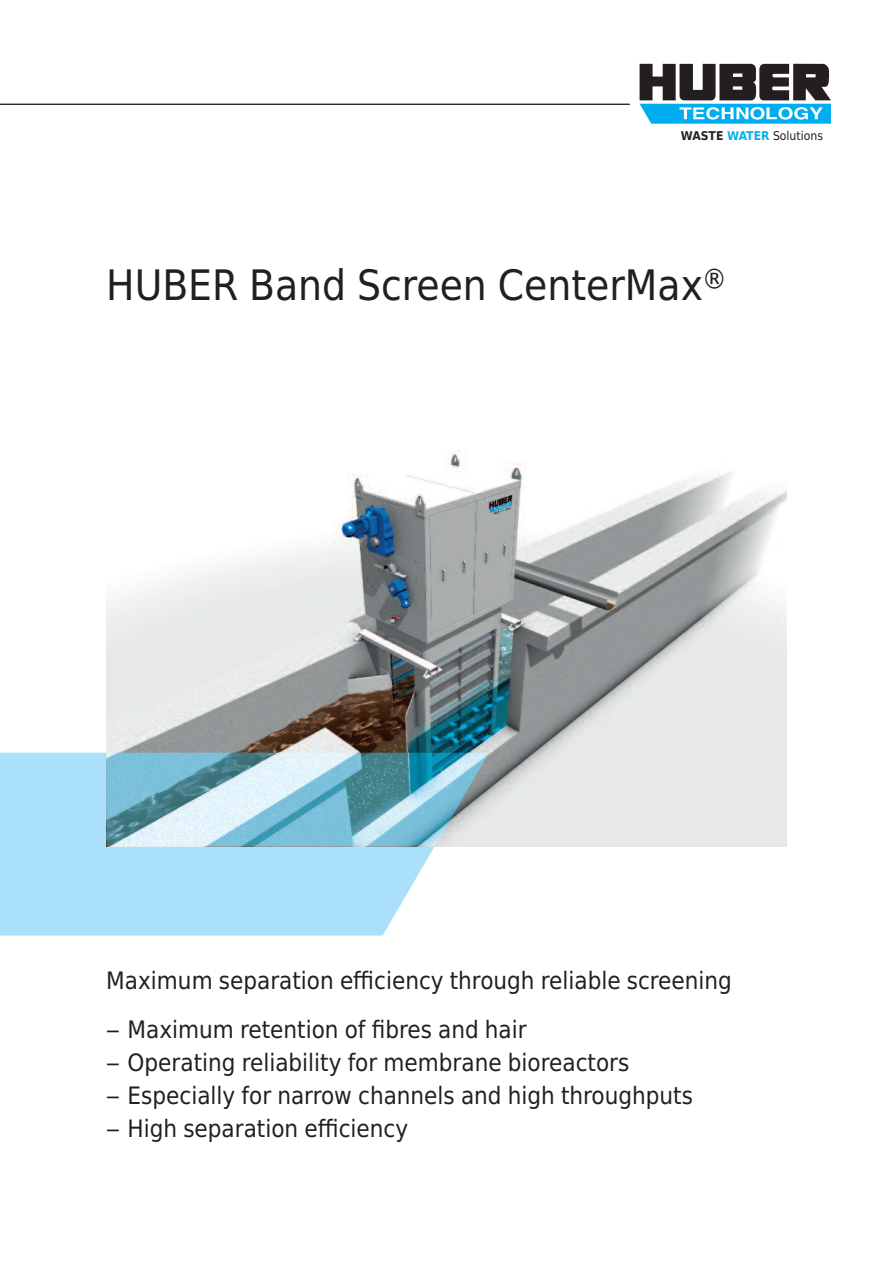
<style>
.page{position:relative;width:893px;height:1263px;background:#fff}
.page>*{position:absolute;margin:0;border:0;box-sizing:border-box;transform-origin:0 0}
.t1{font:42px "Huber Tec";color:#231f20}
.t2{font:24px "Huber Tec";color:#231f20}
.t3{font:12.15px "Huber Tec";color:#231f20}
.s1{font-weight:700}
.s2{font-weight:700;color:#00aeef}
</style>
<div class="page">
<svg style="left:640px;top:64px;width:191px;height:60px"></svg>
<hr style="left:0;top:104px;width:630px;height:1px;background:#231f20">
<svg style="left:0;top:753px;width:489px;height:182px;background:#b5e3f9"></svg>
<img style="left:106px;top:450px;width:681px;height:396px">
<img style="left:106px;top:753px;width:383px;height:93px">
<p class="t3" style="left:681px;top:126px;width:144px"><span class="s1">WASTE</span> <span class="s2">WATER</span> Solutions</p>
<h1 class="t1" style="left:106px;top:261px;width:621px">HUBER Band Screen CenterMax®</h1>
<p class="t2" style="left:106px;top:966px;width:627px">Maximum separation efficiency through reliable screening</p>
<p class="t2" style="left:106px;top:1016px;width:422px">– Maximum retention of fibres and hair</p>
<p class="t2" style="left:106px;top:1049px;width:524px">– Operating reliability for membrane bioreactors</p>
<p class="t2" style="left:106px;top:1082px;width:588px">– Especially for narrow channels and high throughputs</p>
<p class="t2" style="left:106px;top:1115px;width:303px">– High separation efficiency</p>
</div>
